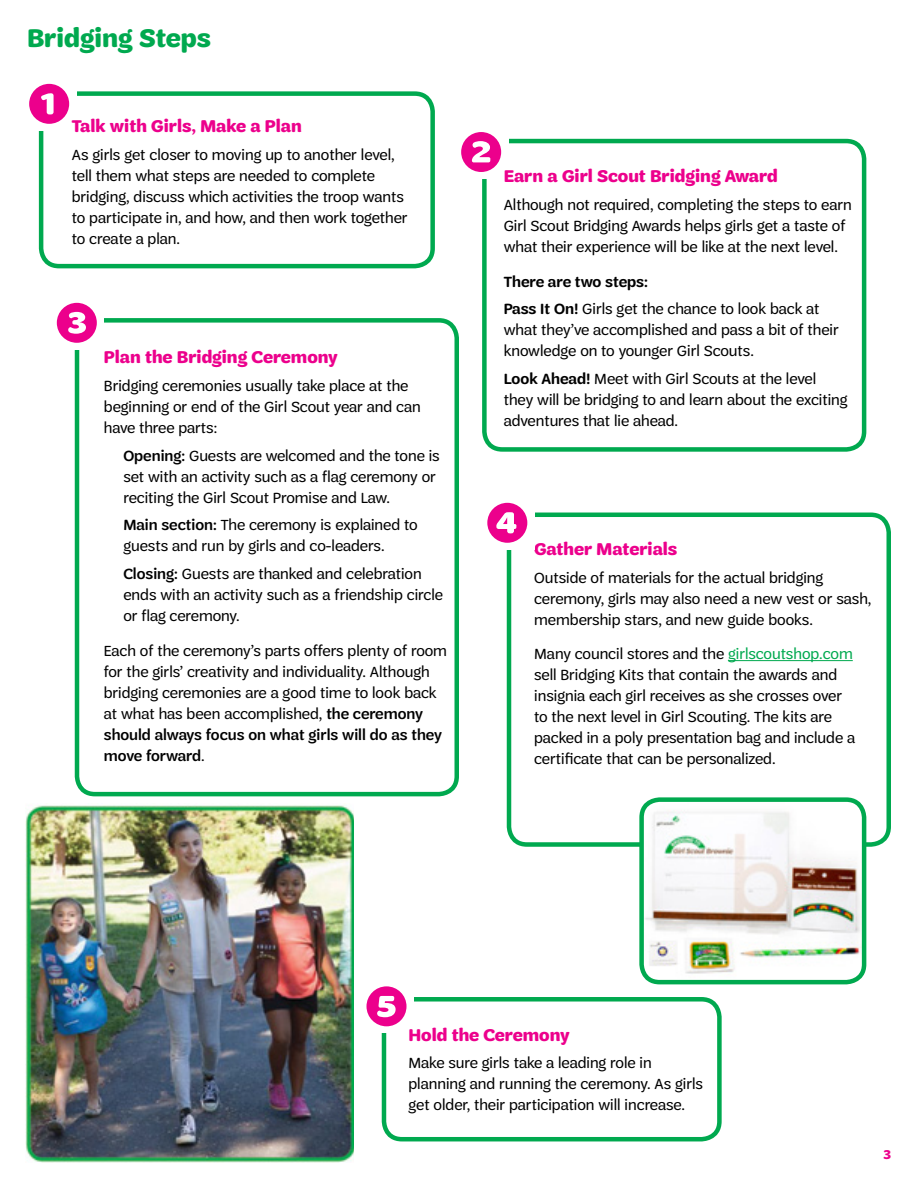
<style>
.page{position:relative;width:918px;height:1188px;background:#fff}
.page>*{position:absolute;margin:0;border:0;box-sizing:border-box;transform-origin:0 0}
.t1{font:700 54px "Trefoil Sans";color:#ec008c}
.t2{font:700 27px "Trefoil Sans";color:#00a94f}
.t3{font:700 18px "Trefoil Sans";color:#ec008c}
.t4{font:15.75px/21px "Trefoil Sans";color:#000}
.t5{font:700 13.5px "Trefoil Sans";color:#ec008c}
.s1{font-weight:500}
.s2{font-weight:600}
.s3{color:#00a94f}
</style>
<div class="page">
<hr style="left:728px;top:660px;width:125px;height:1px;background:#00a94f">
<div style="left:39px;top:91px;width:396px;height:177px;border:4px solid #00a94f;border-radius:18px"></div>
<div style="left:482px;top:139px;width:384px;height:313px;border:4px solid #00a94f;border-radius:18px"></div>
<div style="left:75px;top:318px;width:384px;height:478px;border:4px solid #00a94f;border-radius:18px"></div>
<div style="left:507px;top:513px;width:384px;height:334px;border:4px solid #00a94f;border-radius:18px"></div>
<div style="left:382px;top:997px;width:340px;height:144px;border:4px solid #00a94f;border-radius:18px"></div>
<div style="left:27px;top:81px;width:49px;height:50px;background:#fff"></div>
<div style="left:459px;top:129px;width:49px;height:50px;background:#fff"></div>
<div style="left:55px;top:300px;width:49px;height:50px;background:#fff"></div>
<div style="left:485px;top:500px;width:49px;height:50px;background:#fff"></div>
<div style="left:364px;top:984px;width:50px;height:49px;background:#fff"></div>
<img style="left:644px;top:802px;width:220px;height:180px">
<div style="left:639px;top:797px;width:227px;height:187px;border:4px solid #00a94f;border-radius:18px"></div>
<img style="left:26px;top:805px;width:328px;height:357px">
<h2 class="t2" style="left:27px;top:23px;width:185px">Bridging Steps</h2>
<h1 class="t1" style="left:27px;top:73px;width:46px">1</h1>
<p class="t3" style="left:72px;top:116px;width:232px">Talk with Girls, Make a Plan</p>
<p class="t4" style="left:72px;top:144px;width:337px">As girls get closer to moving up to another level, tell them what steps are needed to complete bridging, discuss which activities the troop wants to participate in, and how, and then work together to create a plan.</p>
<h1 class="t1" style="left:55px;top:292px;width:46px">3</h1>
<p class="t3" style="left:104px;top:347px;width:236px">Plan the Bridging Ceremony</p>
<p class="t4" style="left:104px;top:375px;width:318px">Bridging ceremonies usually take place at the beginning or end of the Girl Scout year and can have three parts:</p>
<p class="t4" style="left:123px;top:445px;width:318px"><span class="s1">Opening:</span> Guests are welcomed and the tone is set with an activity such as a flag ceremony or reciting the Girl Scout Promise and Law.</p>
<p class="t4" style="left:123px;top:515px;width:296px"><span class="s1">Main section:</span> The ceremony is explained to guests and run by girls and co-leaders.</p>
<p class="t4" style="left:123px;top:563px;width:321px"><span class="s1">Closing:</span> Guests are thanked and celebration ends with an activity such as a friendship circle or flag ceremony.</p>
<p class="t4" style="left:104px;top:640px;width:345px">Each of the ceremony’s parts offers plenty of room for the girls’ creativity and individuality. Although bridging ceremonies are a good time to look back at what has been accomplished, <span class="s1">the ceremony should always focus on what girls will do as they move forward</span>.</p>
<h1 class="t1" style="left:459px;top:122px;width:46px">2</h1>
<p class="t3" style="left:504px;top:166px;width:275px">Earn a Girl Scout Bridging Award</p>
<p class="t4" style="left:504px;top:194px;width:350px">Although not required, completing the steps to earn<br>Girl Scout Bridging Awards helps girls get a taste of what their experience will be like at the next level.</p>
<p class="t4" style="left:504px;top:267px;width:317px;line-height:27.8px"><span class="s2">There are two steps:<br>Pass It On!</span> Girls get the chance to look back at</p>
<p class="t4" style="left:504px;top:320px;width:337px">what they’ve accomplished and pass a bit of their knowledge on to younger Girl Scouts.</p>
<p class="t4" style="left:504px;top:368px;width:345px"><span class="s2">Look Ahead!</span> Meet with Girl Scouts at the level they will be bridging to and learn about the exciting adventures that lie ahead.</p>
<h1 class="t1" style="left:485px;top:492px;width:46px">4</h1>
<p class="t3" style="left:534px;top:539px;width:145px">Gather Materials</p>
<p class="t4" style="left:534px;top:567px;width:339px">Outside of materials for the actual bridging ceremony, girls may also need a new vest or sash, membership stars, and new guide books.</p>
<p class="t4" style="left:534px;top:643px;width:322px">Many council stores and the <span class="s3">girlscoutshop.com </span>sell Bridging Kits that contain the awards and insignia each girl receives as she crosses over to the next level in Girl Scouting. The kits are packed in a poly presentation bag and include a certificate that can be personalized.</p>
<h1 class="t1" style="left:364px;top:976px;width:46px">5</h1>
<p class="t3" style="left:408px;top:1025px;width:163px">Hold the Ceremony</p>
<p class="t4" style="left:408px;top:1053px;width:296px">Make sure girls take a leading role in planning and running the ceremony. As girls get older, their participation will increase.</p>
<p class="t5" style="left:883px;top:1147px;width:9px">3</p>
</div>
